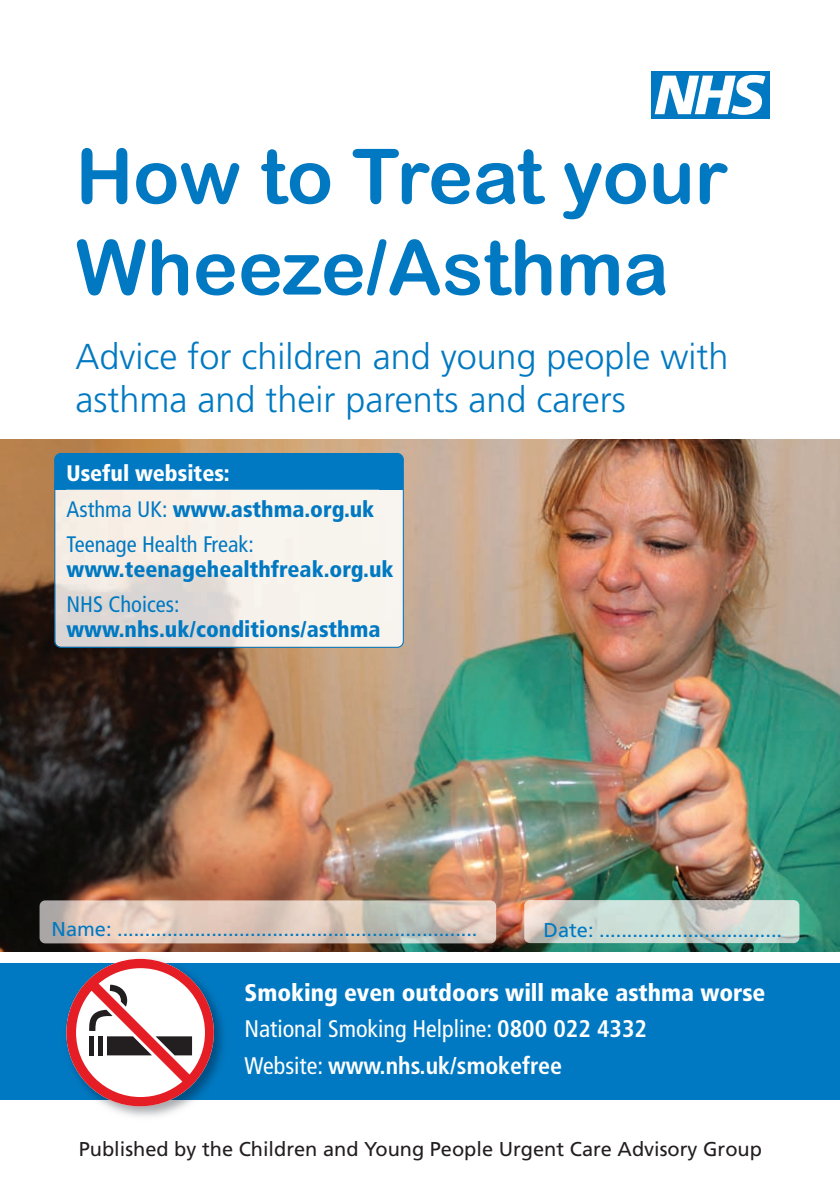
<style>
.page{position:relative;width:840px;height:1192px;background:#fff}
.page>*{position:absolute;margin:0;border:0;box-sizing:border-box;transform-origin:0 0}
.t1{font:76px/91.2px "Arial Rounded MT Bold";color:#0079c2}
.t2{font:300 36px/43.2px "Frutiger";color:#0079c2}
.t3{font:900 condensed 24px/36.6px "Frutiger";color:#fff}
.t4{font:condensed 22.4px/35.6px "Frutiger";color:#0079c2}
.t5{font:900 condensed 22.4px "Frutiger";color:#0079c2}
.t6{font:20px "Frutiger";color:#0079c2}
.t7{font:20px "Frutiger";color:#231f20}
.s1{font-weight:900;color:#fff}
.s2{font-weight:900}
.s3{font-weight:400}
.s4{font-weight:700}
</style>
<div class="page">
<div style="left:651px;top:71px;width:118px;height:48px;background:#0079c2"></div>
<svg style="left:654px;top:75px;width:111px;height:40px"></svg>
<img style="left:1px;top:440px;width:838px;height:512px">
<img style="left:40px;top:900px;width:456px;height:43px">
<img style="left:524px;top:900px;width:275px;height:43px">
<img style="left:55px;top:454px;width:348px;height:193px">
<div style="left:54px;top:453px;width:350px;height:195px;border:2px solid #0079c2;border-radius:7px"></div>
<div style="left:55px;top:453px;width:348px;height:37px;background:#0079c2;border-radius:6px"></div>
<div style="left:55px;top:482px;width:11px;height:7px;background:#0079c2"></div>
<div style="left:379px;top:482px;width:24px;height:7px;background:#0079c2"></div>
<div style="left:0;top:963px;width:839px;height:136px;background:#0079c2"></div>
<img style="left:58px;top:950px;width:176px;height:167px">
<svg style="left:66px;top:959px;width:148px;height:147px"></svg>
<div style="left:89px;top:1036px;width:5px;height:19px;background:#231f20"></div>
<div style="left:98px;top:1036px;width:5px;height:19px;background:#231f20"></div>
<h1 class="t1" style="left:75px;top:131px;width:653px">How to Treat your<br>Wheeze/Asthma</h1>
<h2 class="t2" style="left:75px;top:337px;width:654px">Advice for children and young people with asthma and their parents and carers</h2>
<p class="t4" style="left:66px;top:457px;width:309px"><span class="s1">Useful websites:<br></span>Asthma UK: <span class="s2">www.asthma.org.uk<br></span>Teenage Health Freak:</p>
<p class="t5" style="left:66px;top:560px;width:328px">www.teenagehealthfreak.org.uk</p>
<p class="t4" style="left:66px;top:588px;width:114px">NHS Choices:</p>
<p class="t5" style="left:66px;top:620px;width:315px">www.nhs.uk/conditions/asthma</p>
<p class="t6" style="left:52px;top:920px;width:427px">Name: .................................................................</p>
<p class="t6" style="left:543px;top:921px;width:240px">Date: .................................</p>
<p class="t3" style="left:244px;top:976px;width:522px">Smoking even outdoors will make asthma worse<br><span class="s3">National Smoking Helpline:</span> <span class="s4">0800 022 4332<br></span><span class="s3">Website:</span> <span class="s4">www.nhs.uk/smokefree</span></p>
<p class="t7" style="left:79px;top:1141px;width:684px">Published by the Children and Young People Urgent Care Advisory Group</p>
</div>
